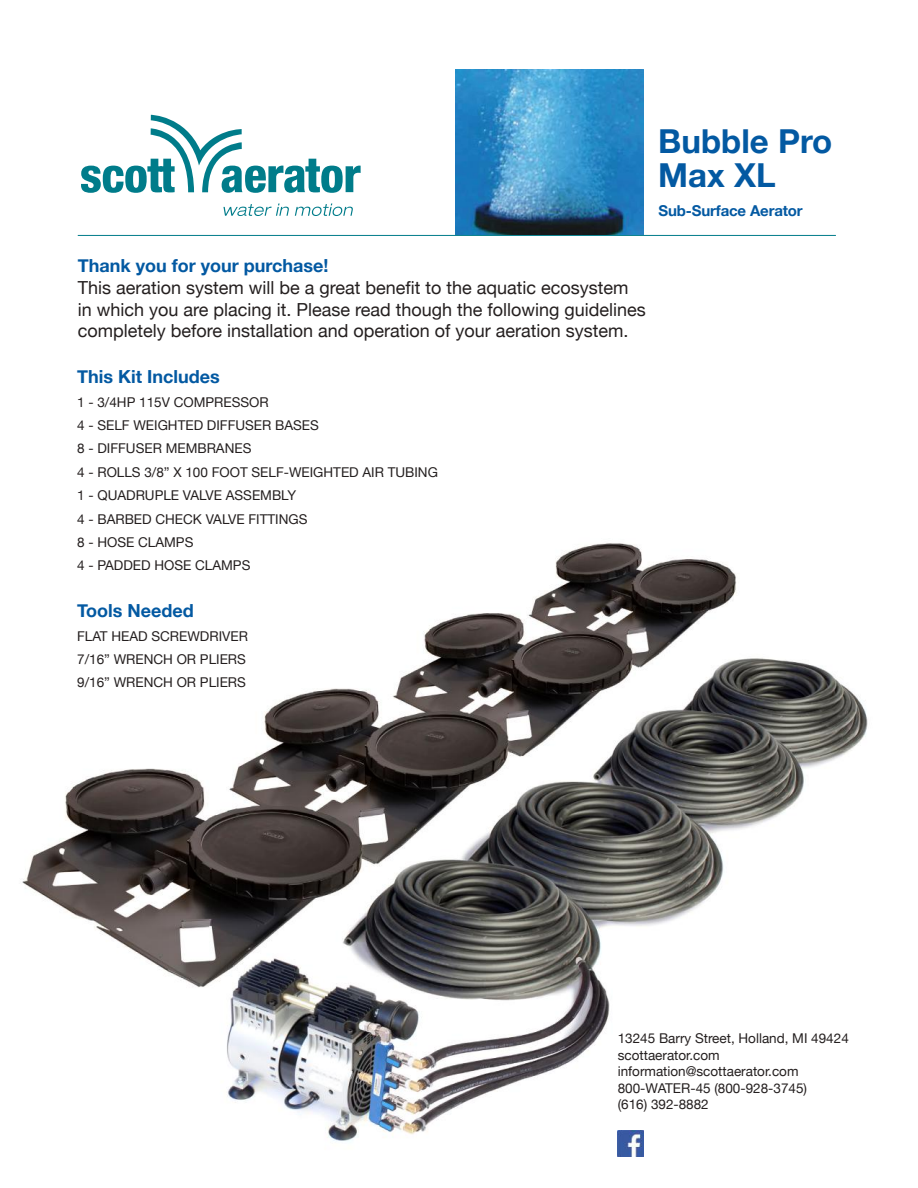
<style>
.page{position:relative;width:918px;height:1188px;background:#fff}
.page>*{position:absolute;margin:0;border:0;box-sizing:border-box;transform-origin:0 0}
.t1{font:700 33px/34.5px "Helvetica Neue";color:#0359a2}
.t2{font:18px/21.6px "Helvetica Neue";color:#241f1f}
.t3{font:700 18px "Helvetica Neue";color:#0359a2}
.t4{font:700 15px "Helvetica Neue";letter-spacing:-.01em;color:#0359a2}
.t5{font:13.5px/23.4px "Helvetica Neue";color:#241f1f}
</style>
<div class="page">
<svg style="left:223px;top:204px;width:66px;height:12px"></svg>
<svg style="left:295px;top:204px;width:58px;height:12px"></svg>
<svg style="left:81px;top:115px;width:280px;height:78px"></svg>
<hr style="left:78px;top:235px;width:758px;height:1px;background:#007c8a">
<img style="left:22px;top:543px;width:846px;height:614px">
<img style="left:455px;top:69px;width:188px;height:166px">
<img style="left:618px;top:1131px;width:25px;height:25px">
<h1 class="t1" style="left:658px;top:125px;width:176px">Bubble Pro<br>Max XL</h1>
<p class="t4" style="left:659px;top:199px;width:146px">Sub-Surface Aerator</p>
<h2 class="t3" style="left:78px;top:252px;width:252px">Thank you for your purchase!</h2>
<h2 class="t2" style="left:78px;top:278px;width:570px">This aeration system will be a great benefit to the aquatic ecosystem in which you are placing it. Please read though the following guidelines completely before installation and operation of your aeration system.</h2>
<h2 class="t3" style="left:77px;top:363px;width:144px">This Kit Includes</h2>
<p class="t5" style="left:77px;top:391px;width:362px">1 - 3/4HP 115V COMPRESSOR<br>4 - SELF WEIGHTED DIFFUSER BASES<br>8 - DIFFUSER MEMBRANES<br>4 - ROLLS 3/8” X 100 FOOT SELF-WEIGHTED AIR TUBING<br>1 - QUADRUPLE VALVE ASSEMBLY<br>4 - BARBED CHECK VALVE FITTINGS<br>8 - HOSE CLAMPS<br>4 - PADDED HOSE CLAMPS</p>
<h2 class="t3" style="left:77px;top:597px;width:118px">Tools Needed</h2>
<p class="t5" style="left:77px;top:625px;width:172px">FLAT HEAD SCREWDRIVER<br>7/16” WRENCH OR PLIERS<br>9/16” WRENCH OR PLIERS</p>
<p class="t5" style="left:618px;top:1031px;width:233px;line-height:16.5px">13245 Barry Street, Holland, MI 49424 scottaerator.com information@scottaerator.com<br>800-WATER-45 (800-928-3745)<br>(616) 392-8882</p>
</div>
